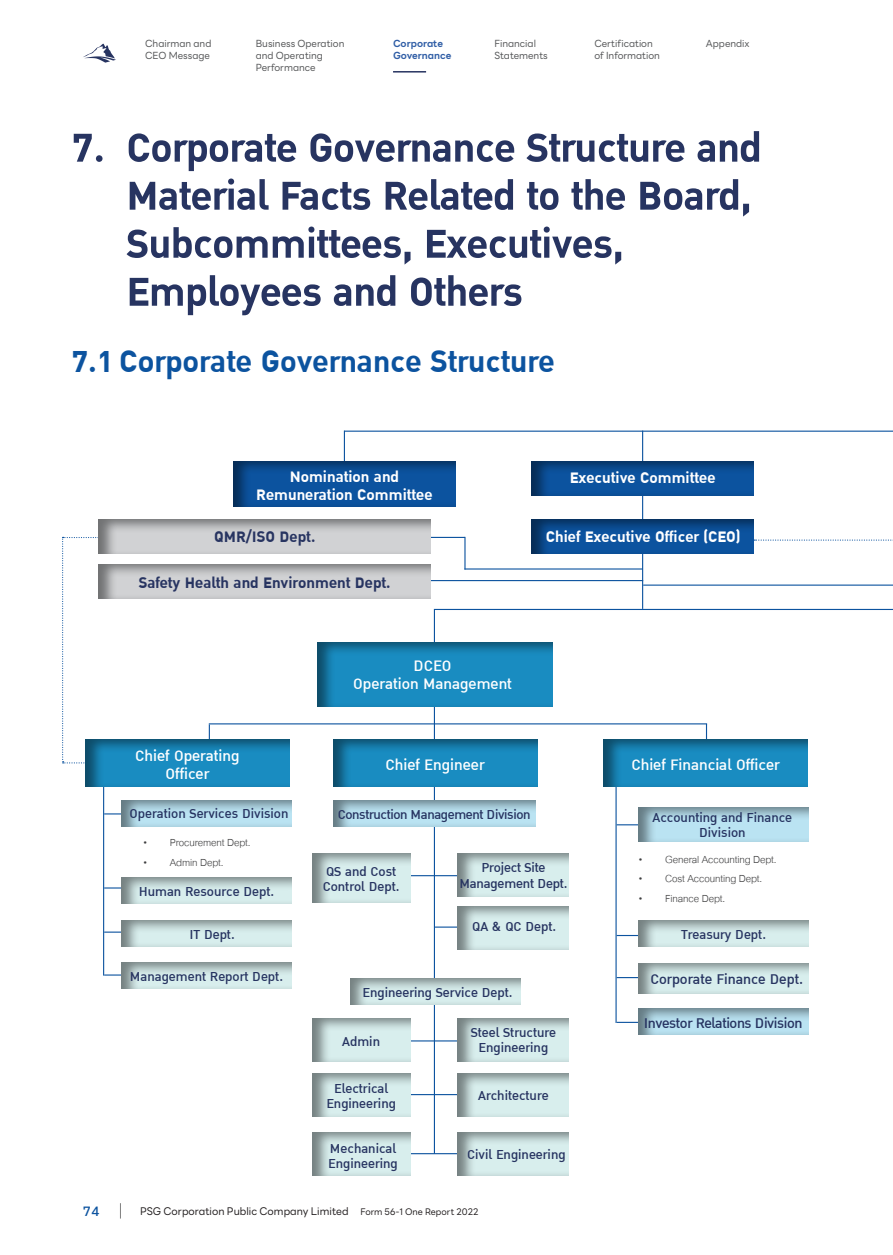
<style>
.page{position:relative;width:893px;height:1255px;background:#fff}
.page>*{position:absolute;margin:0;border:0;box-sizing:border-box;transform-origin:0 0}
.H1__1{font:700 55.5px/48px "DB Ozone X";letter-spacing:-.01em;color:#273461}
.H2__1_1{font:700 42px "DB Ozone X";color:#0c539f}
.t1{font:700 21px "DB Ozone X";color:#fff}
.t2{font:500 21px "DB Ozone X";color:#fff}
.t3{font:700 21px "DB Ozone X";color:#273461}
.t4{font:500 19.5px "DB Ozone X";letter-spacing:-.02em;color:#273461}
.t5{font:500 19.5px "DB Ozone X";color:#273461}
.t6{font:500 18px/15px "DB Ozone X";color:#273461;text-align:center}
.t7{font:500 18px "DB Ozone X";letter-spacing:-.02em;color:#273461}
.t8{font:15px "UPC Cordia";letter-spacing:-.01em;color:#3e3e3f}
.t9{font:500 13.5px "Bangkok Bank Set";color:#0c539f}
.t10{font:10.5px "LINE Seed Sans TH";letter-spacing:.005em;color:#231f20}
.t11{font:9.75px/12px "LINE Seed Sans TH";color:#545557}
.t12{font:700 9.75px/12px "LINE Seed Sans TH";color:#305ea6}
.s1{font-size:9px}
</style>
<div class="page">
<hr style="left:617px;top:934px;width:26px;height:2px;background:#0c539f">
<hr style="left:615px;top:773px;width:2px;height:249px;background:#0c539f">
<hr style="left:410px;top:875px;width:58px;height:1px;background:#0c539f">
<hr style="left:435px;top:926px;width:47px;height:1px;background:#0c539f">
<hr style="left:407px;top:1040px;width:69px;height:1px;background:#0c539f">
<hr style="left:407px;top:1093px;width:69px;height:2px;background:#0c539f">
<hr style="left:407px;top:1153px;width:69px;height:1px;background:#0c539f">
<svg style="left:62px;top:537px;width:22px;height:226px"></svg>
<hr style="left:642px;top:430px;width:1px;height:179px;background:#0c539f">
<hr style="left:209px;top:724px;width:1px;height:44px;background:#0c539f">
<hr style="left:103px;top:771px;width:1px;height:204px;background:#0c539f">
<hr style="left:706px;top:724px;width:1px;height:43px;background:#0c539f">
<hr style="left:434px;top:610px;width:1px;height:543px;background:#0c539f">
<hr style="left:434px;top:609px;width:459px;height:1px;background:#0c539f">
<hr style="left:431px;top:580px;width:212px;height:1px;background:#0c539f">
<hr style="left:464px;top:537px;width:2px;height:32px;background:#0c539f">
<hr style="left:464px;top:568px;width:179px;height:1px;background:#0c539f">
<hr style="left:287px;top:537px;width:178px;height:1px;background:#0c539f">
<hr style="left:209px;top:723px;width:498px;height:1px;background:#0c539f">
<hr style="left:344px;top:430px;width:1px;height:47px;background:#0c539f">
<div style="left:219px;top:450px;width:249px;height:57px;background:#3e3e3f;opacity:.6"></div>
<div style="left:517px;top:450px;width:249px;height:46px;background:#3e3e3f;opacity:.6"></div>
<div style="left:517px;top:508px;width:249px;height:46px;background:#3e3e3f;opacity:.6"></div>
<div style="left:589px;top:728px;width:231px;height:60px;background:#3e3e3f;opacity:.6"></div>
<div style="left:319px;top:728px;width:231px;height:60px;background:#3e3e3f;opacity:.6"></div>
<div style="left:71px;top:728px;width:231px;height:60px;background:#3e3e3f;opacity:.6"></div>
<div style="left:304px;top:631px;width:262px;height:77px;background:#3e3e3f;opacity:.6"></div>
<div style="left:84px;top:508px;width:360px;height:46px;background:#3e3e3f;opacity:.6"></div>
<div style="left:84px;top:552px;width:360px;height:47px;background:#3e3e3f;opacity:.6"></div>
<div style="left:107px;top:789px;width:198px;height:38px;background:#3e3e3f;opacity:.6"></div>
<div style="left:318px;top:789px;width:230px;height:38px;background:#3e3e3f;opacity:.6"></div>
<div style="left:624px;top:795px;width:198px;height:47px;background:#3e3e3f;opacity:.6"></div>
<div style="left:624px;top:908px;width:198px;height:39px;background:#3e3e3f;opacity:.6"></div>
<div style="left:297px;top:842px;width:126px;height:60px;background:#3e3e3f;opacity:.6"></div>
<div style="left:443px;top:842px;width:137px;height:56px;background:#3e3e3f;opacity:.6"></div>
<div style="left:297px;top:1007px;width:126px;height:55px;background:#3e3e3f;opacity:.6"></div>
<div style="left:443px;top:1007px;width:137px;height:55px;background:#3e3e3f;opacity:.6"></div>
<div style="left:443px;top:1062px;width:137px;height:56px;background:#3e3e3f;opacity:.6"></div>
<div style="left:443px;top:1121px;width:137px;height:55px;background:#3e3e3f;opacity:.6"></div>
<div style="left:297px;top:1062px;width:126px;height:56px;background:#3e3e3f;opacity:.6"></div>
<div style="left:297px;top:1121px;width:126px;height:55px;background:#3e3e3f;opacity:.6"></div>
<div style="left:443px;top:895px;width:137px;height:55px;background:#3e3e3f;opacity:.6"></div>
<div style="left:335px;top:966px;width:198px;height:39px;background:#3e3e3f;opacity:.6"></div>
<div style="left:624px;top:951px;width:198px;height:42px;background:#3e3e3f;opacity:.6"></div>
<div style="left:624px;top:996px;width:198px;height:39px;background:#3e3e3f;opacity:.6"></div>
<div style="left:107px;top:865px;width:198px;height:39px;background:#3e3e3f;opacity:.6"></div>
<div style="left:107px;top:909px;width:198px;height:37px;background:#3e3e3f;opacity:.6"></div>
<div style="left:107px;top:951px;width:198px;height:39px;background:#3e3e3f;opacity:.6"></div>
<hr style="left:643px;top:584px;width:250px;height:1px;background:#0c539f">
<svg style="left:754px;top:539px;width:139px;height:1px"></svg>
<hr style="left:344px;top:430px;width:549px;height:2px;background:#0c539f">
<svg style="left:83px;top:44px;width:33px;height:19px"></svg>
<hr style="left:393px;top:71px;width:33px;height:2px;background:#273461">
<svg style="left:120px;top:1203px;width:1px;height:15px"></svg>
<p class="t11" style="left:145px;top:38px;width:68px">Chairman and<br>CEO Message</p>
<p class="t11" style="left:256px;top:38px;width:90px">Business Operation and Operating<br>Performance</p>
<p class="t12" style="left:393px;top:37px;width:60px">Corporate<br>Governance</p>
<p class="t11" style="left:594px;top:38px;width:67px">Certification of Information</p>
<p class="t11" style="left:494px;top:38px;width:43px">Financial</p>
<p class="t11" style="left:706px;top:38px;width:45px">Appendix</p>
<p class="t11" style="left:494px;top:50px;width:55px">Statements</p>
<p class="H1__1" style="left:126px;top:125px;width:637px;text-indent:-54px">7. Corporate Governance Structure and<br>Material Facts Related to the Board,<br>Subcommittees, Executives,<br>Employees and Others</p>
<p class="H2__1_1" style="left:72px;top:337px;width:484px">7.1 Corporate Governance Structure</p>
<p class="t1" style="left:290px;top:464px;width:111px">Nomination and</p>
<p class="t1" style="left:256px;top:482px;width:178px">Remuneration Committee</p>
<p class="t1" style="left:570px;top:466px;width:147px">Executive Committee</p>
<p class="t3" style="left:214px;top:524px;width:103px">QMR/ISO Dept.</p>
<p class="t3" style="left:139px;top:570px;width:253px">Safety Health and Environment Dept.</p>
<p class="t2" style="left:414px;top:654px;width:40px">DCEO</p>
<p class="t2" style="left:353px;top:672px;width:160px">Operation Management</p>
<p class="t1" style="left:546px;top:524px;width:196px">Chief Executive Officer (CEO)</p>
<p class="t2" style="left:135px;top:743px;width:106px">Chief Operating</p>
<p class="t2" style="left:166px;top:761px;width:45px">Officer</p>
<p class="t2" style="left:385px;top:752px;width:100px">Chief Engineer</p>
<p class="t2" style="left:631px;top:752px;width:150px">Chief Financial Officer</p>
<p class="t6" style="left:130px;top:806px;width:160px">Operation Services Division</p>
<p class="t7" style="left:338px;top:804px;width:194px">Construction Management Division</p>
<p class="t6" style="left:653px;top:810px;width:141px">Accounting and Finance<br>Division</p>
<p class="t8" style="left:143px;top:832px;width:109px">• Procurement Dept.</p>
<p class="t8" style="left:143px;top:852px;width:82px">• Admin Dept.</p>
<p class="t8" style="left:638px;top:849px;width:140px">• General Accounting Dept.</p>
<p class="t8" style="left:638px;top:868px;width:126px">• Cost Accounting Dept.</p>
<p class="t8" style="left:638px;top:888px;width:89px">• Finance Dept.</p>
<p class="t6" style="left:323px;top:864px;width:78px;text-align:left">QS and Cost<br>Control Dept.</p>
<p class="t6" style="left:482px;top:860px;width:65px">Project Site</p>
<p class="t6" style="left:460px;top:875px;width:110px">Management Dept.</p>
<p class="t6" style="left:139px;top:884px;width:137px">Human Resource Dept.</p>
<p class="t6" style="left:189px;top:927px;width:47px">IT Dept.</p>
<p class="t6" style="left:130px;top:969px;width:155px">Management Report Dept.</p>
<p class="t6" style="left:472px;top:919px;width:86px">QA &amp; QC Dept.</p>
<p class="t6" style="left:681px;top:927px;width:87px">Treasury Dept.</p>
<p class="t5" style="left:650px;top:967px;width:154px">Corporate Finance Dept.</p>
<p class="t4" style="left:644px;top:1011px;width:160px">Investor Relations Division</p>
<p class="t6" style="left:363px;top:985px;width:152px">Engineering Service Dept.</p>
<p class="t6" style="left:342px;top:1034px;width:39px">Admin</p>
<p class="t6" style="left:471px;top:1025px;width:87px">Steel Structure<br>Engineering</p>
<p class="t6" style="left:478px;top:1088px;width:72px">Architecture</p>
<p class="t6" style="left:326px;top:1080px;width:71px">Electrical<br>Engineering</p>
<p class="t6" style="left:328px;top:1140px;width:71px;text-align:left">Mechanical<br>Engineering</p>
<p class="t6" style="left:467px;top:1146px;width:100px">Civil Engineering</p>
<p class="t9" style="left:83px;top:1202px;width:18px">74</p>
<p class="t10" style="left:140px;top:1203px;width:340px">PSG Corporation Public Company Limited <span class="s1">Form 56-1 One Report 2022</span></p>
</div>
